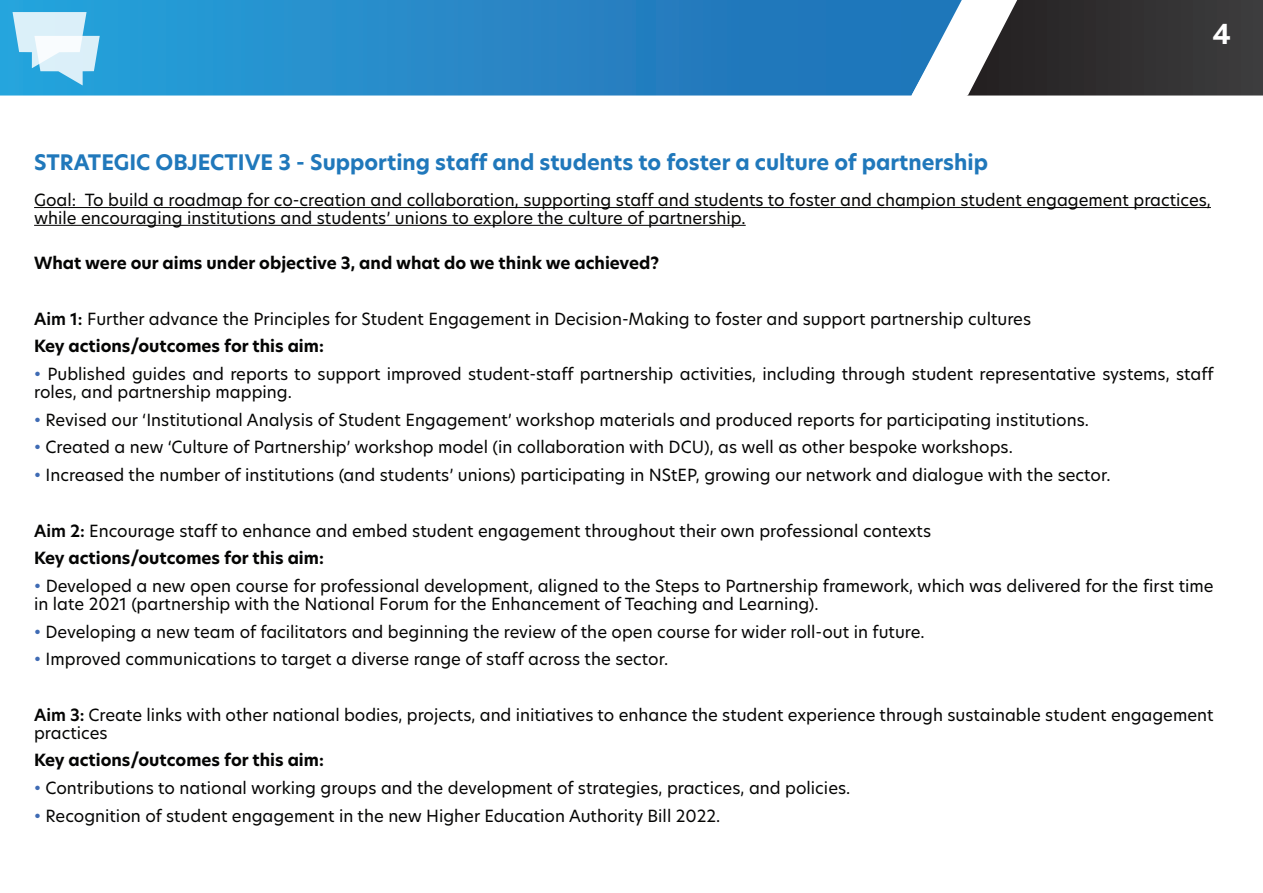
<style>
.page{position:relative;width:1263px;height:893px;background:#fff}
.page>*{position:absolute;margin:0;border:0;box-sizing:border-box;transform-origin:0 0}
.t1{font:700 27px "Hero New";color:#fff}
.t2{font:700 21px "Hero New";color:#2078bb}
.t3{font:16.5px/17.9px "Hero New";color:#050504}
.t4{font:700 16.5px "Hero New";color:#050504}
.s1{font-weight:600}
.s2{font-weight:700}
.s3{font-weight:700;color:#3f6bb4}
</style>
<div class="page">
<svg style="left:0;top:0;width:911px;height:96px"></svg>
<svg style="left:911px;top:0;width:352px;height:96px"></svg>
<svg style="left:13px;top:12px;width:87px;height:73px"></svg>
<hr style="left:34px;top:207px;width:1177px;height:1px;background:#050504">
<hr style="left:34px;top:225px;width:712px;height:1px;background:#050504">
<h1 class="t1" style="left:1212px;top:16px;width:20px">4</h1>
<p class="t2" style="left:34px;top:148px;width:955px">STRATEGIC OBJECTIVE 3 - Supporting staff and students to foster a culture of partnership</p>
<p class="t3" style="left:34px;top:191px;width:1178px">Goal: To build a roadmap for co-creation and collaboration, supporting staff and students to foster and champion student engagement practices, while encouraging institutions and students’ unions to explore the culture of partnership.</p>
<p class="t4" style="left:34px;top:252px;width:626px">What were our aims under objective 3, and what do we think we achieved?</p>
<p class="t3" style="left:34px;top:304px;width:998px;line-height:27.8px"><span class="s1">Aim 1:</span> Further advance the Principles for Student Engagement in Decision-Making to foster and support partnership cultures<br><span class="s2">Key actions/outcomes for this aim:</span></p>
<p class="t3" style="left:34px;top:365px;width:1181px"><span class="s3">•</span> Published guides and reports to support improved student-staff partnership activities, including through student representative systems, staff roles, and partnership mapping.</p>
<p class="t3" style="left:34px;top:410px;width:1056px"><span class="s3">•</span> Revised our ‘Institutional Analysis of Student Engagement’ workshop materials and produced reports for participating institutions.</p>
<p class="t3" style="left:34px;top:438px;width:980px"><span class="s3">•</span> Created a new ‘Culture of Partnership’ workshop model (in collaboration with DCU), as well as other bespoke workshops.</p>
<p class="t3" style="left:34px;top:466px;width:1078px"><span class="s3">•</span> Increased the number of institutions (and students’ unions) participating in NStEP, growing our network and dialogue with the sector.</p>
<p class="t3" style="left:34px;top:516px;width:899px;line-height:27.8px"><span class="s1">Aim 2:</span> Encourage staff to enhance and embed student engagement throughout their own professional contexts<br><span class="s2">Key actions/outcomes for this aim:</span></p>
<p class="t3" style="left:34px;top:577px;width:1181px"><span class="s3">•</span> Developed a new open course for professional development, aligned to the Steps to Partnership framework, which was delivered for the first time in late 2021 (partnership with the National Forum for the Enhancement of Teaching and Learning).</p>
<p class="t3" style="left:34px;top:622px;width:892px"><span class="s3">•</span> Developing a new team of facilitators and beginning the review of the open course for wider roll-out in future.</p>
<p class="t3" style="left:34px;top:650px;width:636px"><span class="s3">•</span> Improved communications to target a diverse range of staff across the sector.</p>
<p class="t3" style="left:34px;top:706px;width:1181px"><span class="s1">Aim 3:</span> Create links with other national bodies, projects, and initiatives to enhance the student experience through sustainable student engagement practices</p>
<p class="t4" style="left:34px;top:749px;width:291px">Key actions/outcomes for this aim:</p>
<p class="t3" style="left:34px;top:779px;width:818px"><span class="s3">•</span> Contributions to national working groups and the development of strategies, practices, and policies.</p>
<p class="t3" style="left:34px;top:807px;width:688px"><span class="s3">•</span> Recognition of student engagement in the new Higher Education Authority Bill 2022.</p>
</div>
